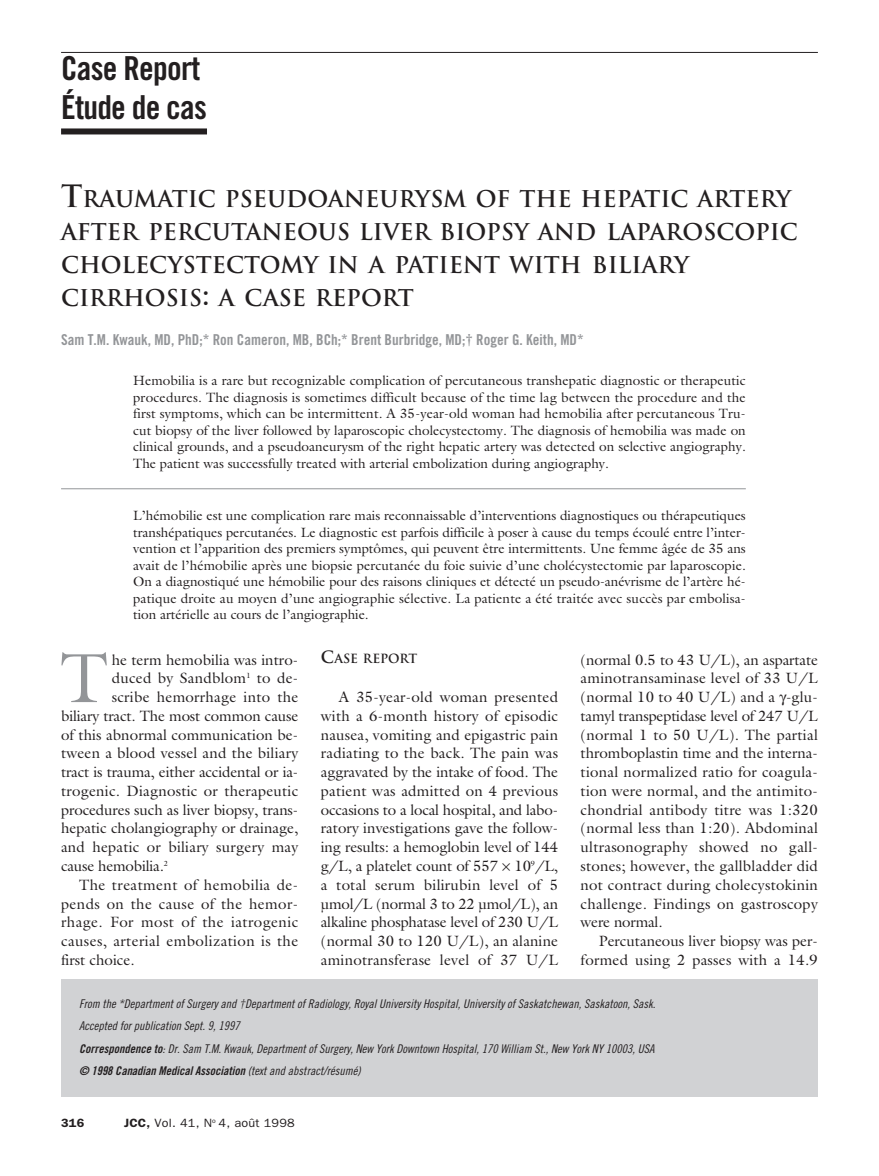
<style>
.page{position:relative;width:879px;height:1176px;background:#fff}
.page>*{position:absolute;margin:0;border:0;box-sizing:border-box;transform-origin:0 0}
.t1{font:70.2px "Galliard";color:#939598}
.t2{font:33px/39.6px "Trade Gothic Bold Cond Twenty";letter-spacing:-.02em;color:#231f20}
.t3{font:700 22.5px/33px "Trajan";color:#231f20}
.t4{font:15px/18.8px "Galliard";letter-spacing:.015em;color:#231f20;text-align:justify}
.t5{font:15px "Galliard";letter-spacing:-.01em;color:#231f20}
.t6{font:15px "Trade Gothic Bold Cond Twenty";color:#939598}
.t7{font:15px "Galliard";letter-spacing:-.005em;color:#231f20}
.t8{font:13.5px/16.5px "Galliard";color:#231f20;text-align:justify}
.t9{font:700 12.3px "Trajan";color:#231f20}
.t10{font:12px/22.5px "Trade Gothic Cond Eighteen Obl";color:#231f20}
.t11{font:12px "Trade Gothic Bold Cond Twenty Obl";color:#231f20}
.t12{font:12px "Franklin Gothic";letter-spacing:.02em;color:#231f20;scale:1.05 1}
.t13{font:600 12px "Franklin Gothic";color:#231f20;scale:1.05 1}
.s1{font-size:30px}
.s2{font-size:16.5px}
.s3{font-family:"Trade Gothic Bold Cond Twenty Obl"}
.s4{font-family:"Trade Gothic Cond Eighteen Obl"}
.s5{font-weight:600}
</style>
<div class="page">
<hr style="left:61px;top:52px;width:756px;height:1px;background:#231f20">
<div style="left:61px;top:128px;width:146px;height:6px;background:#231f20"></div>
<div style="left:61px;top:978px;width:756px;height:118px;background:#d1d2d4"></div>
<hr style="left:61px;top:488px;width:684px;height:1px;background:#939598">
<h2 class="t2" style="left:61px;top:51px;width:147px">Case Report<br>Étude de cas</h2>
<h3 class="t3" style="left:61px;top:182px;width:737px"><span class="s1">T</span>RAUMATIC PSEUDOANEURYSM OF THE HEPATIC ARTERY AFTER PERCUTANEOUS LIVER BIOPSY AND LAPAROSCOPIC CHOLECYSTECTOMY IN A PATIENT WITH BILIARY CIRRHOSIS<span class="s1">:</span> A CASE REPORT</h3>
<p class="t6" style="left:61px;top:334px;width:524px">Sam T.M. Kwauk, MD, PhD;* Ron Cameron, MB, BCh;* Brent Burbridge, MD;† Roger G. Keith, MD*</p>
<p class="t8" style="left:133px;top:372px;width:614px">Hemobilia is a rare but recognizable complication of percutaneous transhepatic diagnostic or therapeutic procedures. The diagnosis is sometimes difficult because of the time lag between the procedure and the first symptoms, which can be intermittent. A 35-year-old woman had hemobilia after percutaneous Tru&shy;cut biopsy of the liver followed by laparoscopic cholecystectomy. The diagnosis of hemobilia was made on clinical grounds, and a pseudoaneurysm of the right hepatic artery was detected on selective angiography.<br>The patient was successfully treated with arterial embolization during angiography.</p>
<p class="t8" style="left:133px;top:507px;width:614px">L’hémobilie est une complication rare mais reconnaissable d’interventions diagnostiques ou thérapeutiques transhépatiques percutanées. Le diagnostic est parfois difficile à poser à cause du temps écoulé entre l’inter&shy;vention et l’apparition des premiers symptômes, qui peuvent être intermittents. Une femme âgée de 35 ans avait de l’hémobilie après une biopsie percutanée du foie suivie d’une cholécystectomie par laparoscopie.<br>On a diagnostiqué une hémobilie pour des raisons cliniques et détecté un pseudo-anévrisme de l’artère hé&shy;patique droite au moyen d’une angiographie sélective. La patiente a été traitée avec succès par embolisa&shy;tion artérielle au cours de l’angiographie.</p>
<h1 class="t1" style="left:60px;top:636px;width:49px">T</h1>
<p class="t4" style="left:112px;top:649px;width:188px">he term hemobilia was intro-</p>
<p class="t4" style="left:112px;top:668px;width:188px">duced by Sandblom<sup>1</sup> to de-</p>
<p class="t4" style="left:112px;top:687px;width:188px">scribe hemorrhage into the</p>
<p class="t5" style="left:61px;top:706px;width:239px">biliary tract. The most common cause</p>
<p class="t4" style="left:61px;top:724px;width:239px">of this abnormal communication be-</p>
<p class="t4" style="left:61px;top:743px;width:239px">tween a blood vessel and the biliary</p>
<p class="t5" style="left:61px;top:763px;width:239px">tract is trauma, either accidental or ia-</p>
<p class="t4" style="left:61px;top:781px;width:239px">trogenic. Diagnostic or therapeutic</p>
<p class="t7" style="left:61px;top:800px;width:239px">procedures such as liver biopsy, trans-</p>
<p class="t4" style="left:61px;top:818px;width:239px">hepatic cholangiography or drainage,</p>
<p class="t4" style="left:61px;top:837px;width:239px">and hepatic or biliary surgery may</p>
<p class="t5" style="left:61px;top:856px;width:108px">cause hemobilia.<sup>2</sup></p>
<p class="t4" style="left:79px;top:874px;width:221px">The treatment of hemobilia de-</p>
<p class="t4" style="left:61px;top:893px;width:239px">pends on the cause of the hemor-</p>
<p class="t4" style="left:61px;top:912px;width:239px">rhage. For most of the iatrogenic</p>
<p class="t4" style="left:61px;top:931px;width:239px">causes, arterial embolization is the</p>
<p class="t4" style="left:61px;top:949px;width:75px">first choice.</p>
<p class="t9" style="left:321px;top:652px;width:98px"><span class="s2">C</span>ASE REPORT</p>
<p class="t4" style="left:321px;top:687px;width:239px;text-indent:18px">A 35-year-old woman presented with a 6-month history of episodic nausea, vomiting and epigastric pain radiating to the back. The pain was aggravated by the intake of food. The patient was admitted on 4 previous occasions to a local hospital, and labo&shy;ratory investigations gave the follow&shy;ing results: a hemoglobin level of 144 g/L, a platelet count of 557 10<sup>9</sup>/L, a total serum bilirubin level of 5 µmol/L (normal 3 to 22 µmol/L), an alkaline phosphatase level of 230 U/L (normal 30 to 120 U/L), an alanine aminotransferase level of 37 U/L</p>
<p class="t4" style="left:580px;top:649px;width:239px">(normal 0.5 to 43 U/L), an aspartate aminotransaminase level of 33 U/L (normal 10 to 40 U/L) and a -glu&shy;tamyl transpeptidase level of 247 U/L (normal 1 to 50 U/L). The partial thromboplastin time and the interna&shy;tional normalized ratio for coagula&shy;tion were normal, and the antimito&shy;chondrial antibody titre was 1:320 (normal less than 1:20). Abdominal ultrasonography showed no gall&shy;stones; however, the gallbladder did not contract during cholecystokinin challenge. Findings on gastroscopy were normal.</p>
<p class="t4" style="left:580px;top:931px;width:239px;text-align:right">Percutaneous liver biopsy was per&shy;formed using 2 passes with a 14.9</p>
<p class="t10" style="left:79px;top:992px;width:577px">From the *Department of Surgery and †Department of Radiology, Royal University Hospital, University of Saskatchewan, Saskatoon, Sask.<br>Accepted for publication Sept. 9, 1997<br><span class="s3">Correspondence to</span>: Dr. Sam T.M. Kwauk, Department of Surgery, New York Downtown Hospital, 170 William St., New York NY 10003, USA</p>
<p class="t11" style="left:79px;top:1066px;width:283px">© 1998 Canadian Medical Association <span class="s4">(text and abstract/résumé)</span></p>
<p class="t13" style="left:61px;top:1115px;width:24px">316</p>
<p class="t12" style="left:124px;top:1115px;width:164px"><span class="s5">JCC,</span> Vol. 41, N<sup>o</sup> 4, août 1998</p>
</div>
